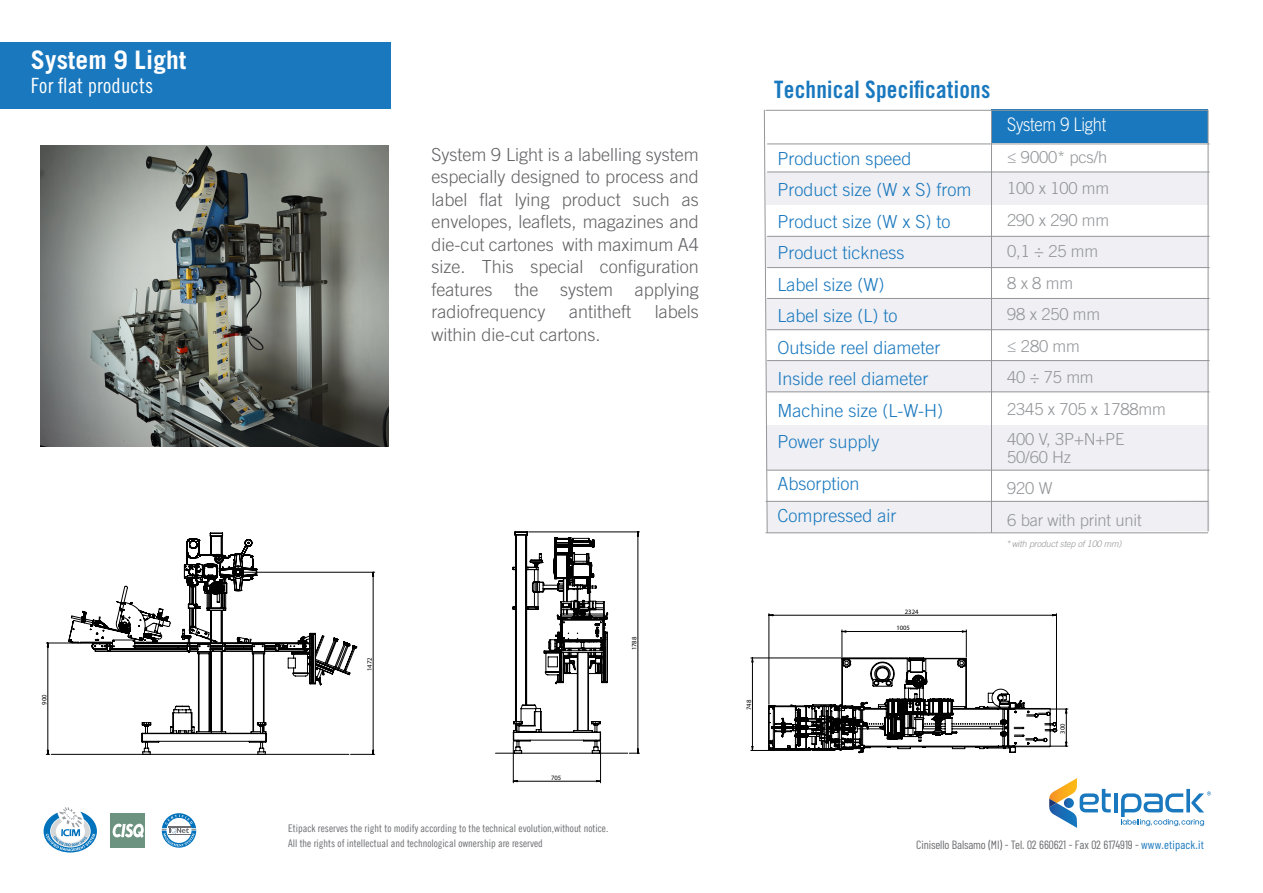
<style>
.page{position:relative;width:1263px;height:893px;background:#fff}
.page>*{position:absolute;margin:0;border:0;box-sizing:border-box;transform-origin:0 0}
.t1{font:700 25.5px "Trade Gothic LT Std";letter-spacing:.005em;color:#fff}
.t2{font:24px "Trade Gothic LT Std Bd Cn 20";letter-spacing:.01em;color:#1978be}
.t3{font:21px "Trade Gothic LT Std Cn 18";letter-spacing:.01em;color:#fff}
.t4{font:300 18.6px "Trade Gothic LT Std";letter-spacing:-.015em;color:#fff;scale:.88 1}
.t5{font:300 18px/22.5px "Trade Gothic LT Std";color:#636366;text-align:justify}
.t6{font:300 18px/31.5px "Trade Gothic LT Std";color:#1978be}
.t7{font:300 16.5px/31.5px "Trade Gothic LT Std";letter-spacing:-.01em;color:#939598}
.t8{font:12px "Barlow Condensed";letter-spacing:-.01em;color:#6c6d70}
.t9{font:10.5px/15px "Trade Gothic LT Cond Eighteen";color:#6c6d70}
.t10{font:italic 300 9px "Trade Gothic LT Std";letter-spacing:-.015em;color:#939598}
.t11{font:6.6px "Myriad Pro";color:#000}
.s1{font-style:normal}
.s2{color:#1978be}
</style>
<div class="page">
<div style="left:0;top:42px;width:390px;height:67px;background:#1978be"></div>
<svg style="left:1049px;top:778px;width:62px;height:50px"></svg>
<hr style="left:1114px;top:793px;width:3px;height:19px;background:#1978be">
<svg style="left:1121px;top:789px;width:90px;height:37px"></svg>
<div style="left:111px;top:813px;width:34px;height:35px;background:#6b9380"></div>
<svg style="left:112px;top:823px;width:32px;height:15px"></svg>
<svg style="left:44px;top:807px;width:53px;height:45px"></svg>
<svg style="left:162px;top:813px;width:34px;height:35px"></svg>
<img style="left:40px;top:145px;width:349px;height:302px">
<div style="left:991px;top:109px;width:217px;height:34px;background:#317db6"></div>
<hr style="left:766px;top:533px;width:442px;height:1px;background:#939598">
<svg style="left:764px;top:110px;width:445px;height:423px"></svg>
<hr style="left:1208px;top:110px;width:1px;height:421px;background:#939598">
<svg style="left:186px;top:532px;width:67px;height:23px"></svg>
<svg style="left:195px;top:539px;width:5px;height:9px"></svg>
<svg style="left:46px;top:555px;width:329px;height:200px"></svg>
<hr style="left:495px;top:753px;width:133px;height:1px;background:#000">
<svg style="left:512px;top:531px;width:128px;height:252px"></svg>
<svg style="left:750px;top:613px;width:318px;height:140px"></svg>
<h1 class="t1" style="left:31px;top:44px;width:157px">System 9 Light</h1>
<p class="t3" style="left:31px;top:73px;width:124px">For flat products</p>
<p class="t11" style="left:40px;top:705px;width:12px;rotate:-90deg">900</p>
<p class="t5" style="left:431px;top:143px;width:269px">System 9 Light is a labelling system especially designed to process and label flat lying product such as envelopes, leaflets, magazines and die-cut cartones with maximum A4 size. This special configuration features the system applying radiofrequency</p>
<p class="t5" style="left:569px;top:300px;width:64px">antitheft</p>
<p class="t5" style="left:655px;top:300px;width:45px">labels</p>
<p class="t5" style="left:431px;top:323px;width:171px">within die-cut cartons.</p>
<p class="t11" style="left:365px;top:671px;width:15px;rotate:-90deg">1472</p>
<p class="t11" style="left:630px;top:650px;width:15px;rotate:-90deg">1788</p>
<p class="t11" style="left:551px;top:773px;width:12px">705</p>
<p class="t9" style="left:288px;top:820px;width:322px">Etipack reserves the right to modify according to the technical evolution,without notice.<br>All the rights of intellectual and technological ownership are reserved</p>
<h2 class="t2" style="left:774px;top:75px;width:218px">Technical Specifications</h2>
<p class="t6" style="left:777px;top:142px;width:195px">Production speed<br>Product size (W x S) from<br>Product size (W x S) to<br>Product tickness<br>Label size (W)<br>Label size (L) to<br>Outside reel diameter<br>Inside reel diameter<br>Machine size (L-W-H)<br>Power supply</p>
<p class="t6" style="left:777px;top:468px;width:120px">Absorption<br>Compressed air</p>
<p class="t4" style="left:1007px;top:114px;width:114px">System 9 Light</p>
<p class="t7" style="left:1007px;top:141px;width:160px">≤ 9000* pcs/h<br>100 x 100 mm<br>290 x 290 mm<br>0,1 ÷ 25 mm<br>8 x 8 mm<br>98 x 250 mm<br>≤ 280 mm<br>40 ÷ 75 mm<br>2345 x 705 x 1788mm</p>
<p class="t7" style="left:1007px;top:430px;width:119px;line-height:18px">400 V, 3P+N+PE<br>50/60 Hz</p>
<p class="t7" style="left:1007px;top:472px;width:136px">920 W<br>6 bar with print unit</p>
<p class="t10" style="left:1007px;top:538px;width:116px"><span class="s1">*</span>with product step of 100 mm)</p>
<p class="t11" style="left:905px;top:607px;width:15px">2324</p>
<p class="t11" style="left:896px;top:624px;width:15px">1005</p>
<p class="t11" style="left:745px;top:710px;width:12px;rotate:-90deg">748</p>
<p class="t11" style="left:1058px;top:733px;width:12px;rotate:-90deg">300</p>
<p class="t8" style="left:916px;top:837px;width:289px">Cinisello Balsamo (MI) - Tel. 02 660621 - Fax 02 6174919 - <span class="s2">www.etipack.it</span></p>
</div>
